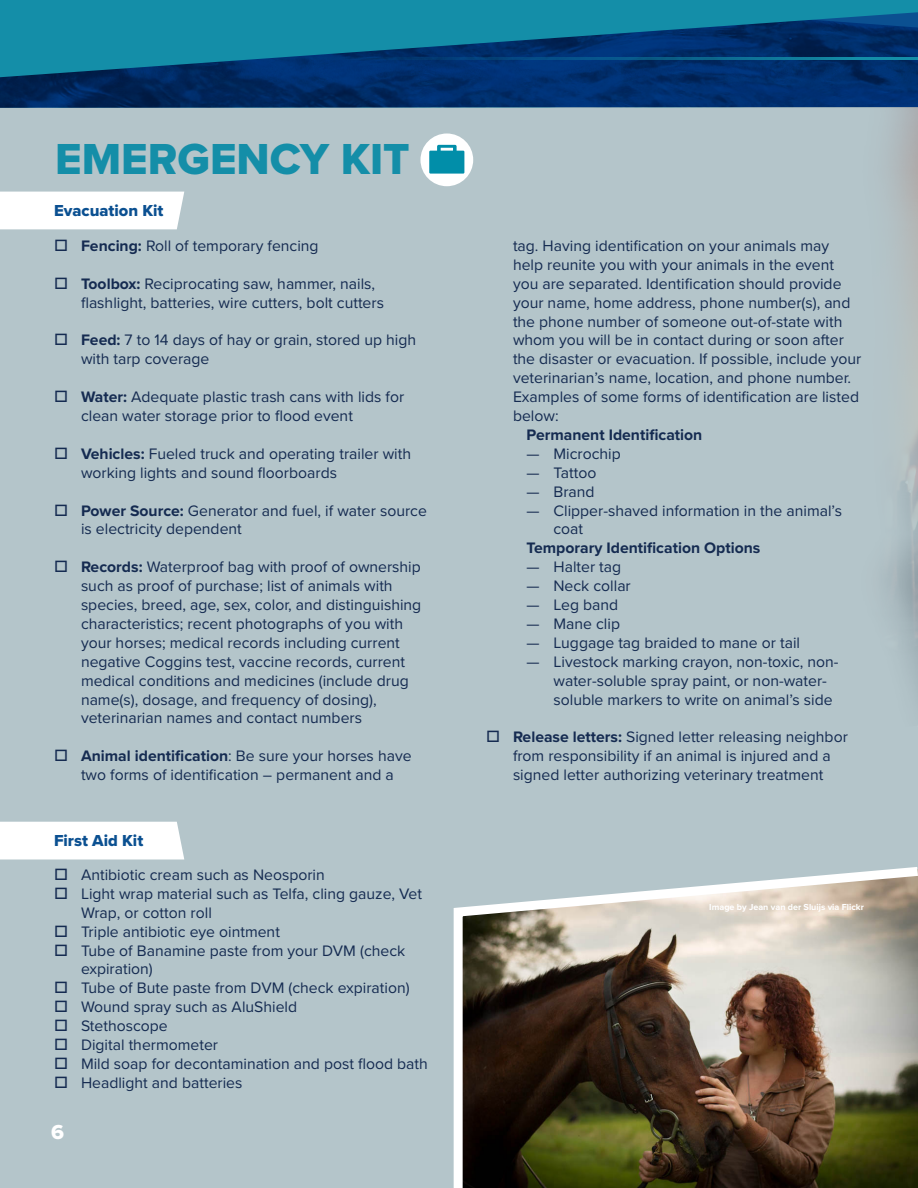
<style>
.page{position:relative;width:918px;height:1188px;background:#b4c5ca}
.page>*{position:absolute;margin:0;border:0;box-sizing:border-box;transform-origin:0 0}
.Headers{font:45px "Proxima Nova Extrabld";color:#148ea8}
.t1{font:21px "Proxima Nova Extrabld";color:#fff}
.Emphasis_Text{font:16.5px "Proxima Nova Extrabld";color:#0b5091}
.t2{font:15.75px/18.9px "Proxima Nova";color:#152b51}
.Second_Level_Bullets{font:700 15.75px "Proxima Nova";color:#152b51}
.Regular_Copy{font:700 9px "Proxima Nova";color:#fff}
.s1{font-weight:700}
</style>
<div class="page">
<div style="left:0;top:192px;width:184px;height:37px;background:#fff"></div>
<div style="left:0;top:822px;width:184px;height:38px;background:#fff"></div>
<div style="left:420px;top:134px;width:53px;height:52px;background:#fff;border-radius:50%"></div>
<svg style="left:429px;top:145px;width:35px;height:29px"></svg>
<img style="left:453px;top:867px;width:465px;height:321px">
<svg style="left:887px;top:108px;width:31px;height:582px"></svg>
<img style="left:0;top:79px;width:918px;height:29px">
<svg style="left:632px;top:79px;width:286px;height:21px;background:#002f70"></svg>
<svg style="left:0;top:0;width:918px;height:79px;background:#0b668e"></svg>
<p class="Headers" style="left:55px;top:132px;width:356px">EMERGENCY KIT</p>
<p class="Emphasis_Text" style="left:54px;top:201px;width:111px">Evacuation Kit</p>
<p class="t2" style="left:54px;top:237px;width:266px">□ <span class="s1">Fencing:</span> Roll of temporary fencing</p>
<p class="t2" style="left:81px;top:274px;width:305px;text-indent:-27px">□ <span class="s1">Toolbox:</span> Reciprocating saw, hammer, nails, flashlight, batteries, wire cutters, bolt cutters</p>
<p class="t2" style="left:81px;top:331px;width:337px;text-indent:-27px">□ <span class="s1">Feed:</span> 7 to 14 days of hay or grain, stored up high with tarp coverage</p>
<p class="t2" style="left:81px;top:388px;width:325px;text-indent:-27px">□ <span class="s1">Water:</span> Adequate plastic trash cans with lids for clean water storage prior to flood event</p>
<p class="t2" style="left:81px;top:444px;width:332px;text-indent:-27px">□ <span class="s1">Vehicles:</span> Fueled truck and operating trailer with working lights and sound floorboards</p>
<p class="t2" style="left:81px;top:501px;width:347px;text-indent:-27px">□ <span class="s1">Power Source:</span> Generator and fuel, if water source is electricity dependent</p>
<p class="t2" style="left:81px;top:558px;width:342px;text-indent:-27px">□ <span class="s1">Records:</span> Waterproof bag with proof of ownership such as proof of purchase; list of animals with species, breed, age, sex, color, and distinguishing characteristics; recent photographs of you with your horses; medical records including current negative Coggins test, vaccine records, current medical conditions and medicines (include drug name(s), dosage, and frequency of dosing), veterinarian names and contact numbers</p>
<p class="t2" style="left:54px;top:747px;width:359px;text-align:center">□ <span class="s1">Animal identification</span>: Be sure your horses have two forms of identification – permanent and a</p>
<p class="Emphasis_Text" style="left:54px;top:830px;width:91px">First Aid Kit</p>
<p class="t2" style="left:54px;top:866px;width:272px">□ Antibiotic cream such as Neosporin</p>
<p class="t2" style="left:81px;top:884px;width:343px;text-indent:-27px">□ Light wrap material such as Telfa, cling gauze, Vet<br>Wrap, or cotton roll</p>
<p class="t2" style="left:54px;top:922px;width:227px">□ Triple antibiotic eye ointment</p>
<p class="t2" style="left:81px;top:941px;width:326px;text-indent:-27px">□ Tube of Banamine paste from your DVM (check expiration)</p>
<p class="t2" style="left:54px;top:979px;width:357px">□ Tube of Bute paste from DVM (check expiration)</p>
<p class="t2" style="left:54px;top:998px;width:245px">□ Wound spray such as AluShield</p>
<p class="t2" style="left:54px;top:1017px;width:115px">□ Stethoscope</p>
<p class="t2" style="left:54px;top:1036px;width:166px">□ Digital thermometer</p>
<p class="t2" style="left:54px;top:1055px;width:375px">□ Mild soap for decontamination and post flood bath</p>
<p class="t2" style="left:54px;top:1073px;width:190px">□ Headlight and batteries</p>
<h2 class="t1" style="left:51px;top:1119px;width:14px">6</h2>
<p class="t2" style="left:513px;top:237px;width:350px">tag. Having identification on your animals may help reunite you with your animals in the event you are separated. Identification should provide your name, home address, phone number(s), and the phone number of someone out-of-state with whom you will be in contact during or soon after the disaster or evacuation. If possible, include your veterinarian’s name, location, and phone number.<br>Examples of some forms of identification are listed below:</p>
<p class="Second_Level_Bullets" style="left:526px;top:425px;width:177px">Permanent Identification</p>
<p class="t2" style="left:526px;top:444px;width:96px">— Microchip</p>
<p class="t2" style="left:526px;top:463px;width:72px">— Tattoo</p>
<p class="t2" style="left:526px;top:482px;width:70px">— Brand</p>
<p class="t2" style="left:554px;top:501px;width:290px;text-indent:-27px">— Clipper-shaved information in the animal’s coat</p>
<p class="Second_Level_Bullets" style="left:526px;top:539px;width:235px">Temporary Identification Options</p>
<p class="t2" style="left:526px;top:558px;width:96px">— Halter tag</p>
<p class="t2" style="left:526px;top:577px;width:106px">— Neck collar</p>
<p class="t2" style="left:526px;top:596px;width:93px">— Leg band</p>
<p class="t2" style="left:526px;top:615px;width:95px">— Mane clip</p>
<p class="t2" style="left:526px;top:633px;width:275px">— Luggage tag braided to mane or tail</p>
<p class="t2" style="left:554px;top:652px;width:287px;text-indent:-27px">— Livestock marking crayon, non-toxic, non&shy;water-soluble spray paint, or non-water&shy;soluble markers to write on animal’s side</p>
<p class="t2" style="left:513px;top:728px;width:336px;text-indent:-27px">□ <span class="s1">Release letters:</span> Signed letter releasing neighbor from responsibility if an animal is injured and a signed letter authorizing veterinary treatment</p>
<p class="Regular_Copy" style="left:709px;top:902px;width:156px">Image by Jean van der Sluijs via Flickr</p>
</div>
